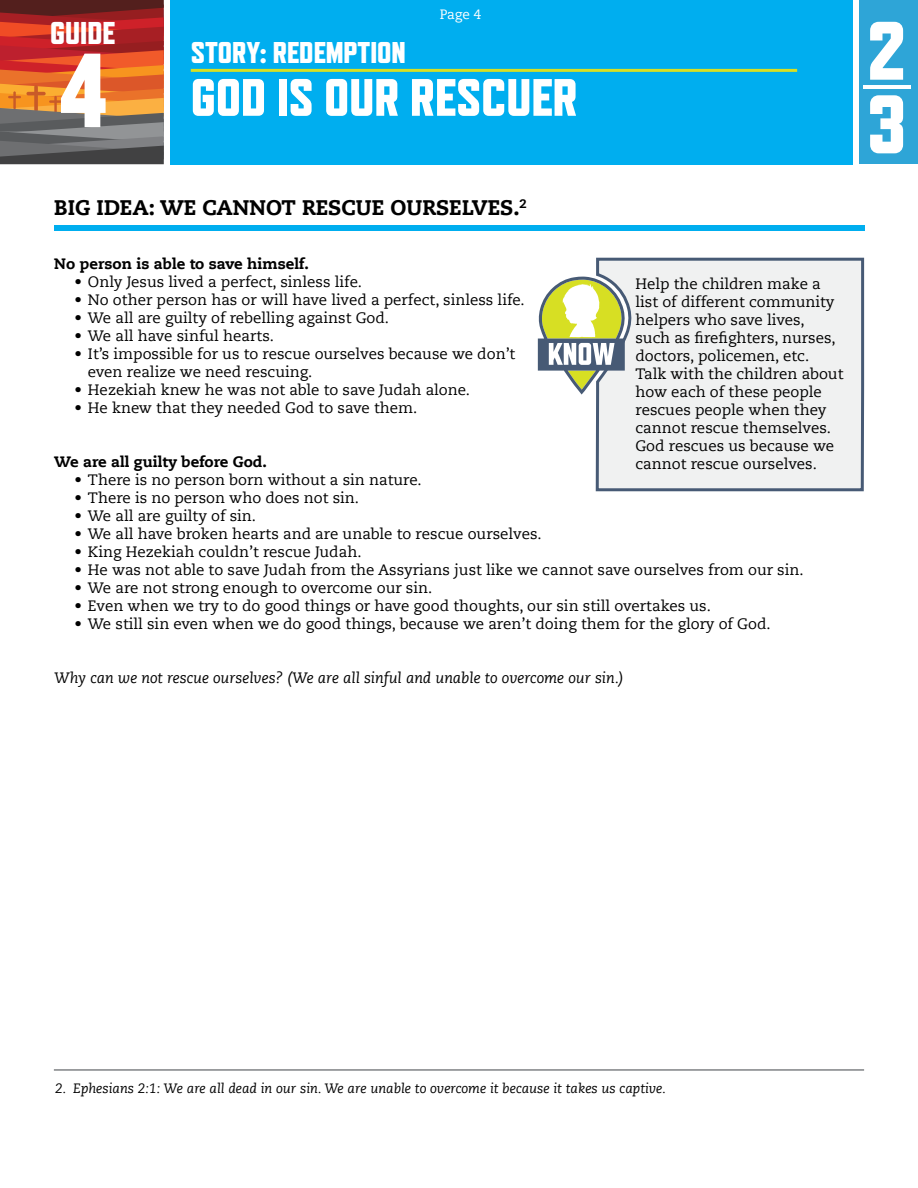
<style>
.page{position:relative;width:918px;height:1188px;background:#fff}
.page>*{position:absolute;margin:0;border:0;box-sizing:border-box;transform-origin:0 0}
.t1{font:800 105px "Refrigerator Deluxe";color:#fff}
.t2{font:800 82.5px/73.5px "Refrigerator Deluxe";color:#fff}
.t3{font:800 52.5px "Refrigerator Deluxe";color:#fff}
.t4{font:800 31.5px "Refrigerator Deluxe";color:#fff}
.t5{font:800 30px "Refrigerator Deluxe";color:#fff}
.t6{font:800 21px "Caecilia LT Std";color:#000}
.t7{font:15px/18px "Caecilia LT Std";color:#000}
.t8{font:italic 15px "Caecilia LT Std";color:#000}
.t9{font:800 15px "Caecilia LT Std";color:#000}
.t10{font:italic 13.5px "Caecilia LT Std";color:#000}
.t11{font:13.5px "Caecilia LT Std";color:#fff}
</style>
<div class="page">
<svg style="left:0;top:0;width:164px;height:164px;background:#a8553b"></svg>
<div style="left:170px;top:0;width:682px;height:164px;background:#00aeef"></div>
<hr style="left:191px;top:69px;width:606px;height:3px;background:#d7df23">
<div style="left:859px;top:0;width:59px;height:164px;background:#2ea5d7"></div>
<hr style="left:863px;top:85px;width:47px;height:4px;background:#fff">
<div style="left:54px;top:225px;width:810px;height:6px;background:#00aeef"></div>
<hr style="left:54px;top:1069px;width:810px;height:2px;background:#808285">
<div style="left:595px;top:257px;width:270px;height:235px;background:#f0f1f1"></div>
<svg style="left:538px;top:277px;width:87px;height:118px"></svg>
<h3 class="t4" style="left:50px;top:14px;width:67px">GUIDE</h3>
<h1 class="t1" style="left:58px;top:28px;width:52px">4</h1>
<p class="t11" style="left:440px;top:6px;width:43px">Page 4</p>
<h3 class="t5" style="left:191px;top:35px;width:217px">STORY: REDEMPTION</h3>
<h3 class="t3" style="left:191px;top:66px;width:388px">GOD IS OUR RESCUER</h3>
<h3 class="t6" style="left:54px;top:195px;width:474px">BIG IDEA: WE CANNOT RESCUE OURSELVES.<sup>2</sup></h3>
<p class="t9" style="left:54px;top:254px;width:256px">No person is able to save himself.</p>
<p class="t7" style="left:74px;top:273px;width:289px">• Only Jesus lived a perfect, sinless life.</p>
<p class="t7" style="left:74px;top:291px;width:452px">• No other person has or will have lived a perfect, sinless life.</p>
<p class="t7" style="left:74px;top:309px;width:316px">• We all are guilty of rebelling against God.</p>
<p class="t7" style="left:74px;top:327px;width:201px">• We all have sinful hearts.</p>
<p class="t7" style="left:88px;top:345px;width:429px;text-indent:-14px">• It’s impossible for us to rescue ourselves because we don’t even realize we need rescuing.</p>
<p class="t7" style="left:74px;top:381px;width:397px">• Hezekiah knew he was not able to save Judah alone.</p>
<p class="t7" style="left:74px;top:399px;width:344px">• He knew that they needed God to save them.</p>
<p class="t9" style="left:54px;top:452px;width:214px">We are all guilty before God.</p>
<p class="t7" style="left:74px;top:471px;width:349px">• There is no person born without a sin nature.</p>
<p class="t7" style="left:74px;top:489px;width:286px">• There is no person who does not sin.</p>
<p class="t7" style="left:74px;top:507px;width:183px">• We all are guilty of sin.</p>
<p class="t7" style="left:74px;top:525px;width:469px">• We all have broken hearts and are unable to rescue ourselves.</p>
<p class="t7" style="left:74px;top:543px;width:289px">• King Hezekiah couldn’t rescue Judah.</p>
<p class="t7" style="left:74px;top:561px;width:731px">• He was not able to save Judah from the Assyrians just like we cannot save ourselves from our sin.</p>
<p class="t7" style="left:74px;top:579px;width:359px">• We are not strong enough to overcome our sin.</p>
<p class="t7" style="left:74px;top:597px;width:638px">• Even when we try to do good things or have good thoughts, our sin still overtakes us.</p>
<p class="t7" style="left:74px;top:615px;width:698px">• We still sin even when we do good things, because we aren’t doing them for the glory of God.</p>
<p class="t8" style="left:54px;top:669px;width:571px">Why can we not rescue ourselves? (We are all sinful and unable to overcome our sin.)</p>
<p class="t7" style="left:635px;top:275px;width:210px">Help the children make a list of different community helpers who save lives,<br>such as firefighters, nurses, doctors, policemen, etc.<br>Talk with the children about how each of these people rescues people when they cannot rescue themselves.<br>God rescues us because we cannot rescue ourselves.</p>
<h2 class="t2" style="left:867px;top:13px;width:41px">2<br>3</h2>
<p class="t10" style="left:55px;top:1080px;width:613px">2. Ephesians 2:1: We are all dead in our sin. We are unable to overcome it because it takes us captive.</p>
</div>
